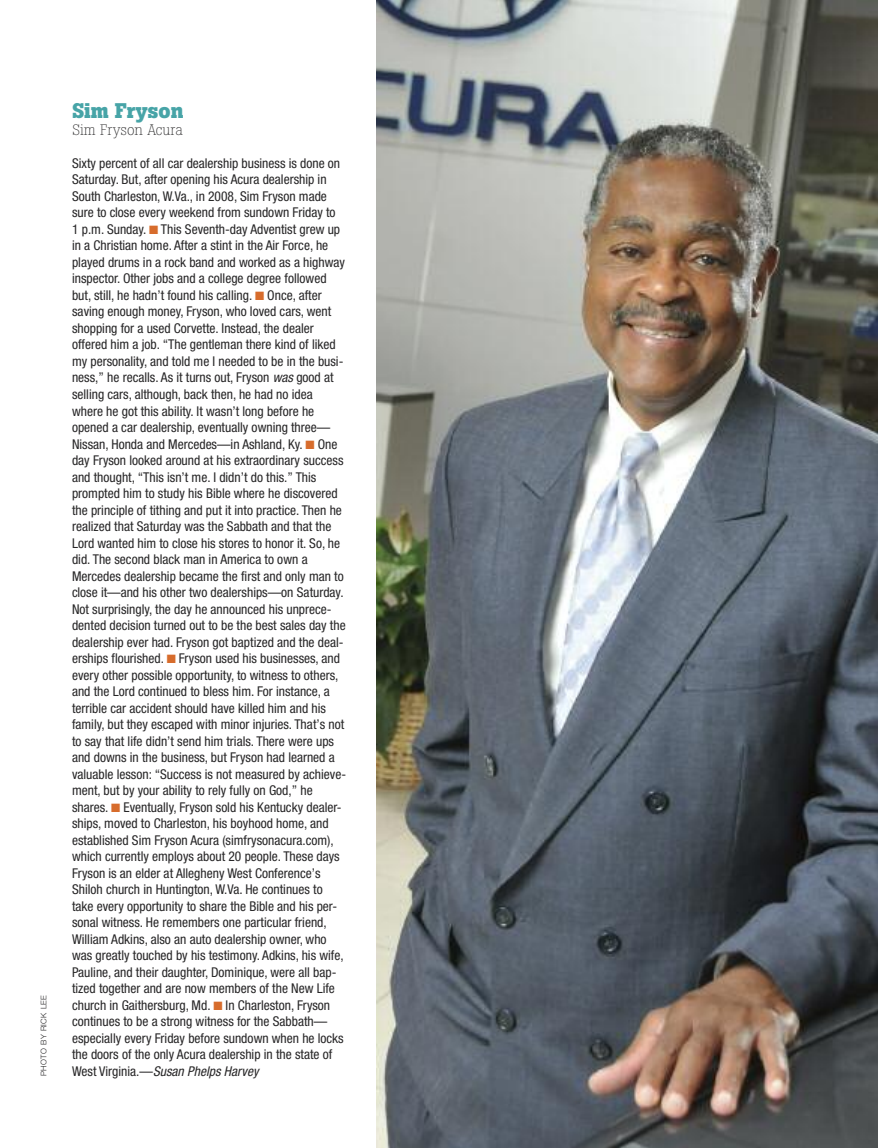
<style>
.page{position:relative;width:878px;height:1148px;background:#fff}
.page>*{position:absolute;margin:0;border:0;box-sizing:border-box;transform-origin:0 0}
.t1{font:700 21px "Boton";color:#47a4a7}
.t2{font:300 15px "Boton";color:#272627}
.t3{font:condensed 13.5px/16.5px "Helvetica Neue";color:#272627}
.t4{font:italic condensed 13.5px "Helvetica Neue";letter-spacing:.005em;color:#272627}
.t5{font:300 7.8px "Helvetica Neue";letter-spacing:.035em;color:#272627}
.s1{color:#d76c2c}
.s2{font-style:italic}
.s3{font-style:normal}
</style>
<div class="page">
<img style="left:376px;top:0;width:502px;height:1148px">
<p class="t5" style="left:41px;top:1075px;width:82px;rotate:-90deg">PHOTO BY RICK LEE</p>
<h1 class="t1" style="left:72px;top:103px;width:113px">Sim Fryson</h1>
<p class="t2" style="left:72px;top:124px;width:112px">Sim Fryson Acura</p>
<p class="t3" style="left:72px;top:156px;width:275px">Sixty percent of all car dealership business is done on Saturday. But, after opening his Acura dealership in South Charleston, W.Va., in 2008, Sim Fryson made sure to close every weekend from sundown Friday to<br>1 p.m. Sunday. <span class="s1">■</span> This Seventh-day Adventist grew up in a Christian home. After a stint in the Air Force, he played drums in a rock band and worked as a highway inspector. Other jobs and a college degree followed but, still, he hadn’t found his calling. <span class="s1">■</span> Once, after saving enough money, Fryson, who loved cars, went shopping for a used Corvette. Instead, the dealer offered him a job. “The gentleman there kind of liked my personality, and told me I needed to be in the busi&shy;ness,” he recalls. As it turns out, Fryson <span class="s2">was</span> good at selling cars, although, back then, he had no idea where he got this ability. It wasn’t long before he opened a car dealership, eventually owning three— Nissan, Honda and Mercedes—in Ashland, Ky. <span class="s1">■</span> One day Fryson looked around at his extraordinary success and thought, “This isn’t me. I didn’t do this.” This prompted him to study his Bible where he discovered the principle of tithing and put it into practice. Then he realized that Saturday was the Sabbath and that the Lord wanted him to close his stores to honor it. So, he did. The second black man in America to own a Mercedes dealership became the first and only man to close it—and his other two dealerships—on Saturday.<br>Not surprisingly, the day he announced his unprece&shy;dented decision turned out to be the best sales day the dealership ever had. Fryson got baptized and the deal&shy;erships flourished. <span class="s1">■</span> Fryson used his businesses, and every other possible opportunity, to witness to others, and the Lord continued to bless him. For instance, a terrible car accident should have killed him and his family, but they escaped with minor injuries. That’s not to say that life didn’t send him trials. There were ups and downs in the business, but Fryson had learned a valuable lesson: “Success is not measured by achieve&shy;ment, but by your ability to rely fully on God,” he shares. <span class="s1">■</span> Eventually, Fryson sold his Kentucky dealer&shy;ships, moved to Charleston, his boyhood home, and established Sim Fryson Acura (simfrysonacura.com), which currently employs about 20 people. These days Fryson is an elder at Allegheny West Conference’s Shiloh church in Huntington, W.Va. He continues to take every opportunity to share the Bible and his per&shy;sonal witness. He remembers one particular friend, William Adkins, also an auto dealership owner, who was greatly touched by his testimony. Adkins, his wife, Pauline, and their daughter, Dominique, were all bap&shy;tized together and are now members of the New Life church in Gaithersburg, Md. <span class="s1">■</span> In Charleston, Fryson continues to be a strong witness for the Sabbath— especially every Friday before sundown when he locks the doors of the only Acura dealership in the state of</p>
<p class="t4" style="left:72px;top:1066px;width:188px"><span class="s3">West Virginia.—</span>Susan Phelps Harvey</p>
</div>
